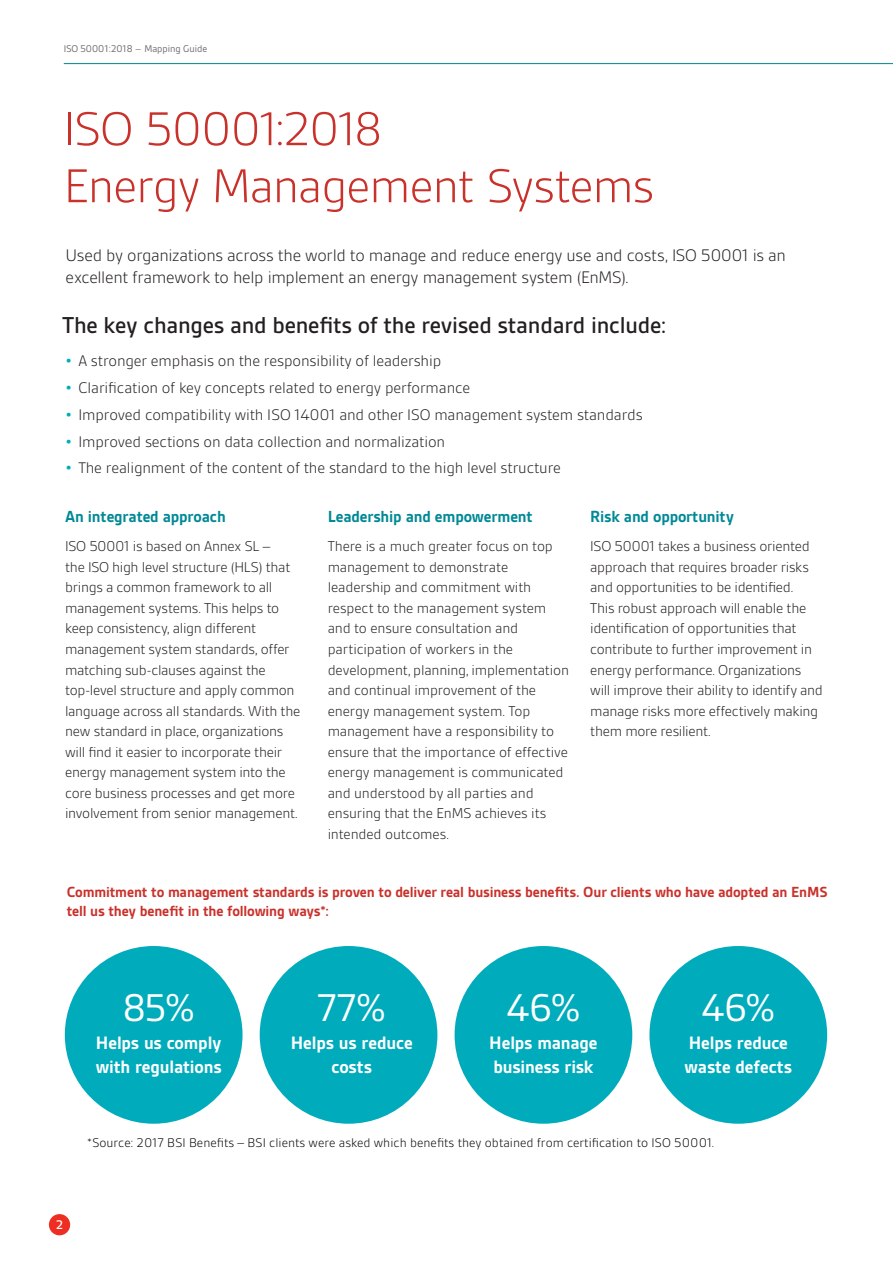
<style>
.page{position:relative;width:893px;height:1263px;background:#fff}
.page>*{position:absolute;margin:0;border:0;box-sizing:border-box;transform-origin:0 0}
.t1{font:300 51px/57px "BSI Gesta";letter-spacing:-.03em;color:#c9312b}
.t2{font:41.55px "BSI Gesta";color:#fff}
.t3{font:500 24.75px "BSI Gesta";letter-spacing:-.01em;color:#231f20}
.t4{font:700 19.35px/23.7px "BSI Gesta";letter-spacing:-.005em;color:#fff}
.t5{font:300 18px/22.5px "BSI Gesta";letter-spacing:-.02em;color:#231f20}
.t6{font:700 17.25px "BSI Gesta";letter-spacing:-.01em;color:#008996}
.t7{font:300 16.5px "BSI Gesta";letter-spacing:-.01em;color:#231f20}
.t8{font:700 15.75px/19.5px "BSI Gesta";letter-spacing:-.01em;color:#c9312b}
.t9{font:300 15.3px/20.5px "BSI Gesta";letter-spacing:-.015em;color:#231f20}
.t10{font:300 13.5px "BSI Gesta";color:#040503}
.t11{font:500 13.5px "BSI Gesta";color:#fff}
.t12{font:10.5px "BSI Gesta";color:#6c6d70}
.s1{font-weight:700;color:#00acbc}
</style>
<div class="page">
<div style="left:49px;top:1214px;width:21px;height:21px;background:#ee2e22;border-radius:50%"></div>
<hr style="left:64px;top:63px;width:829px;height:1px;background:#008996">
<div style="left:65px;top:946px;width:178px;height:178px;background:#00acbc;border-radius:50%"></div>
<div style="left:260px;top:946px;width:177px;height:178px;background:#00acbc;border-radius:50%"></div>
<div style="left:455px;top:946px;width:177px;height:178px;background:#00acbc;border-radius:50%"></div>
<div style="left:649px;top:946px;width:178px;height:178px;background:#00acbc;border-radius:50%"></div>
<p class="t12" style="left:64px;top:43px;width:145px">ISO 50001:2018 – Mapping Guide</p>
<h1 class="t1" style="left:64px;top:101px;width:592px">ISO 50001:2018<br>Energy Management Systems</h1>
<p class="t5" style="left:66px;top:244px;width:722px">Used by organizations across the world to manage and reduce energy use and costs, ISO 50001 is an excellent framework to help implement an energy management system (EnMS).</p>
<h3 class="t3" style="left:62px;top:312px;width:605px">The key changes and benefits of the revised standard include:</h3>
<p class="t7" style="left:66px;top:353px;width:377px"><span class="s1">•</span> A stronger emphasis on the responsibility of leadership</p>
<p class="t7" style="left:66px;top:379px;width:406px"><span class="s1">•</span> Clarification of key concepts related to energy performance</p>
<p class="t7" style="left:66px;top:406px;width:579px"><span class="s1">•</span> Improved compatibility with ISO 14001 and other ISO management system standards</p>
<p class="t7" style="left:66px;top:433px;width:381px"><span class="s1">•</span> Improved sections on data collection and normalization</p>
<p class="t7" style="left:66px;top:459px;width:497px"><span class="s1">•</span> The realignment of the content of the standard to the high level structure</p>
<p class="t6" style="left:65px;top:508px;width:162px">An integrated approach</p>
<p class="t9" style="left:65px;top:536px;width:237px">ISO 50001 is based on Annex SL –<br>the ISO high level structure (HLS) that brings a common framework to all management systems. This helps to keep consistency, align different management system standards, offer matching sub-clauses against the top-level structure and apply common language across all standards. With the new standard in place, organizations will find it easier to incorporate their energy management system into the core business processes and get more involvement from senior management.</p>
<p class="t6" style="left:590px;top:508px;width:145px">Risk and opportunity</p>
<p class="t9" style="left:590px;top:536px;width:234px">ISO 50001 takes a business oriented approach that requires broader risks and opportunities to be identified.<br>This robust approach will enable the identification of opportunities that contribute to further improvement in energy performance. Organizations will improve their ability to identify and manage risks more effectively making them more resilient.</p>
<p class="t6" style="left:328px;top:508px;width:207px">Leadership and empowerment</p>
<p class="t9" style="left:328px;top:536px;width:243px">There is a much greater focus on top management to demonstrate leadership and commitment with respect to the management system and to ensure consultation and participation of workers in the development, planning, implementation and continual improvement of the energy management system. Top management have a responsibility to ensure that the importance of effective energy management is communicated and understood by all parties and ensuring that the EnMS achieves its intended outcomes.</p>
<p class="t8" style="left:67px;top:882px;width:763px">Commitment to management standards is proven to deliver real business benefits. Our clients who have adopted an EnMS tell us they benefit in the following ways*:</p>
<h2 class="t2" style="left:123px;top:985px;width:74px">85%</h2>
<p class="t4" style="left:96px;top:1031px;width:128px">Helps us comply with regulations</p>
<h2 class="t2" style="left:318px;top:985px;width:70px">77%</h2>
<p class="t4" style="left:291px;top:1031px;width:123px;text-align:center">Helps us reduce costs</p>
<h2 class="t2" style="left:506px;top:985px;width:75px">46%</h2>
<p class="t4" style="left:489px;top:1031px;width:110px">Helps manage business risk</p>
<h2 class="t2" style="left:701px;top:985px;width:75px">46%</h2>
<p class="t4" style="left:685px;top:1031px;width:109px">Helps reduce waste defects</p>
<p class="t10" style="left:87px;top:1135px;width:628px">*Source: 2017 BSI Benefits – BSI clients were asked which benefits they obtained from certification to ISO 50001.</p>
<p class="t11" style="left:56px;top:1218px;width:9px">2</p>
</div>
